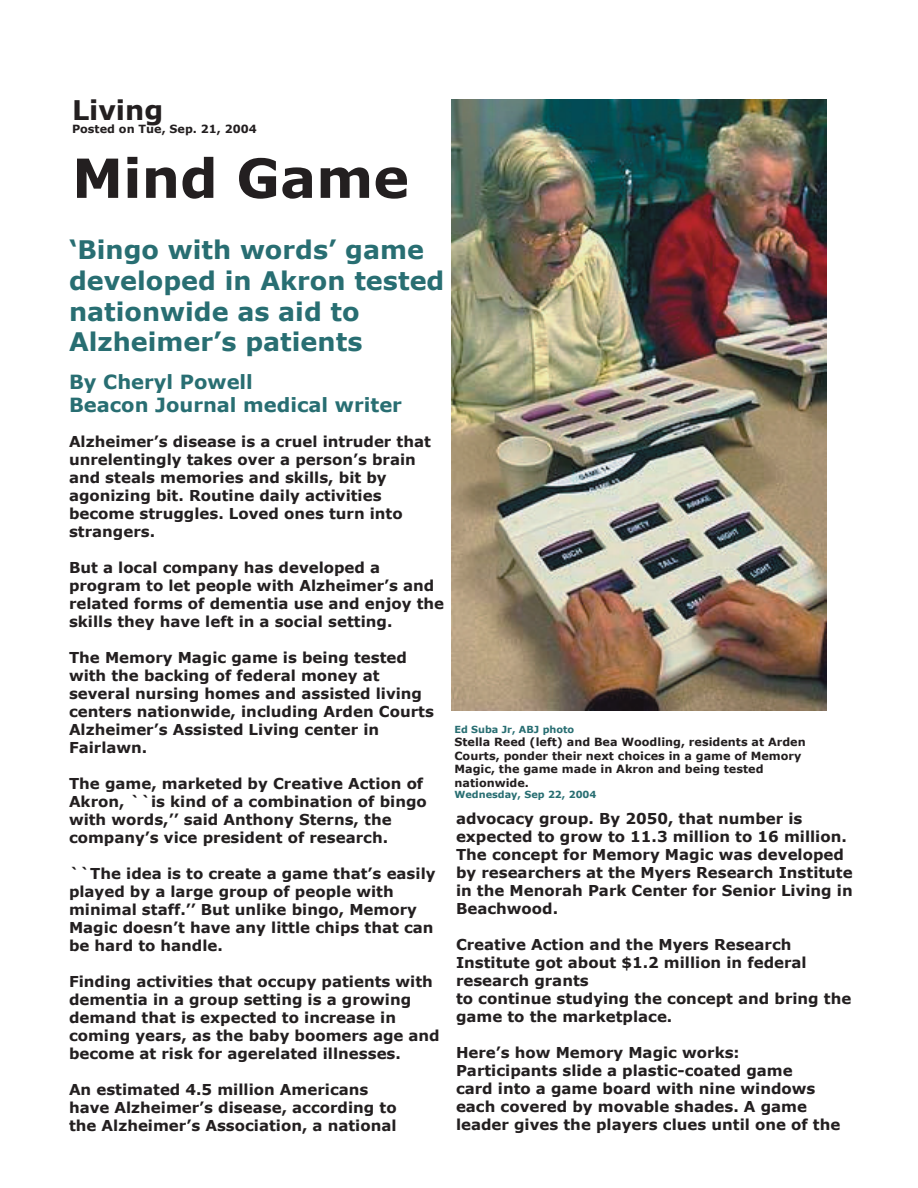
<style>
.page{position:relative;width:918px;height:1188px;background:#fff}
.page>*{position:absolute;margin:0;border:0;box-sizing:border-box;transform-origin:0 0}
.t1{font:700 54px "Verdana";color:#231f20}
.t2{font:700 27px "Verdana";color:#231f20}
.t3{font:700 25.5px/30.6px "Verdana";color:#286e72}
.t4{font:700 19.5px/23.4px "Verdana";color:#286e72}
.t5{font:700 15px/18px "Verdana";color:#231f20}
.t6{font:700 11.25px/13.5px "Verdana";color:#231f20}
.t7{font:700 9.75px "Verdana";color:#286e72}
</style>
<div class="page">
<img style="left:452px;top:99px;width:374px;height:612px">
<h2 class="t2" style="left:72px;top:93px;width:93px">Living</h2>
<p class="t6" style="left:72px;top:122px;width:186px">Posted on Tue, Sep. 21, 2004</p>
<h1 class="t1" style="left:72px;top:144px;width:339px">Mind Game</h1>
<h3 class="t3" style="left:69px;top:234px;width:377px">‘Bingo with words’ game developed in Akron tested nationwide as aid to<br>Alzheimer’s patients</h3>
<h3 class="t4" style="left:69px;top:370px;width:334px">By Cheryl Powell<br>Beacon Journal medical writer</h3>
<p class="t5" style="left:69px;top:432px;width:363px">Alzheimer’s disease is a cruel intruder that unrelentingly takes over a person’s brain and steals memories and skills, bit by agonizing bit. Routine daily activities become struggles. Loved ones turn into strangers.</p>
<p class="t5" style="left:69px;top:558px;width:377px">But a local company has developed a program to let people with Alzheimer’s and related forms of dementia use and enjoy the skills they have left in a social setting.</p>
<p class="t5" style="left:69px;top:648px;width:366px">The Memory Magic game is being tested with the backing of federal money at several nursing homes and assisted living centers nationwide, including Arden Courts Alzheimer’s Assisted Living center in Fairlawn.</p>
<p class="t5" style="left:69px;top:774px;width:359px">The game, marketed by Creative Action of Akron, ``is kind of a combination of bingo with words,’’ said Anthony Sterns, the company’s vice president of research.</p>
<p class="t5" style="left:69px;top:864px;width:368px">``The idea is to create a game that’s easily played by a large group of people with minimal staff.’’ But unlike bingo, Memory Magic doesn’t have any little chips that can be hard to handle.</p>
<p class="t5" style="left:69px;top:972px;width:372px">Finding activities that occupy patients with dementia in a group setting is a growing demand that is expected to increase in coming years, as the baby boomers age and become at risk for agerelated illnesses.</p>
<p class="t5" style="left:69px;top:1080px;width:329px">An estimated 4.5 million Americans have Alzheimer’s disease, according to the Alzheimer’s Association, a national</p>
<p class="t7" style="left:454px;top:723px;width:121px">Ed Suba Jr, ABJ photo</p>
<p class="t6" style="left:454px;top:735px;width:353px">Stella Reed (left) and Bea Woodling, residents at Arden Courts, ponder their next choices in a game of Memory Magic, the game made in Akron and being tested nationwide.</p>
<p class="t7" style="left:454px;top:789px;width:144px">Wednesday, Sep 22, 2004</p>
<p class="t5" style="left:456px;top:809px;width:398px">advocacy group. By 2050, that number is expected to grow to 11.3 million to 16 million.<br>The concept for Memory Magic was developed by researchers at the Myers Research Institute in the Menorah Park Center for Senior Living in Beachwood.</p>
<p class="t5" style="left:456px;top:935px;width:397px">Creative Action and the Myers Research Institute got about $1.2 million in federal research grants<br>to continue studying the concept and bring the game to the marketplace.</p>
<p class="t5" style="left:456px;top:1043px;width:386px">Here’s how Memory Magic works:<br>Participants slide a plastic-coated game<br>card into a game board with nine windows each covered by movable shades. A game leader gives the players clues until one of the</p>
</div>
